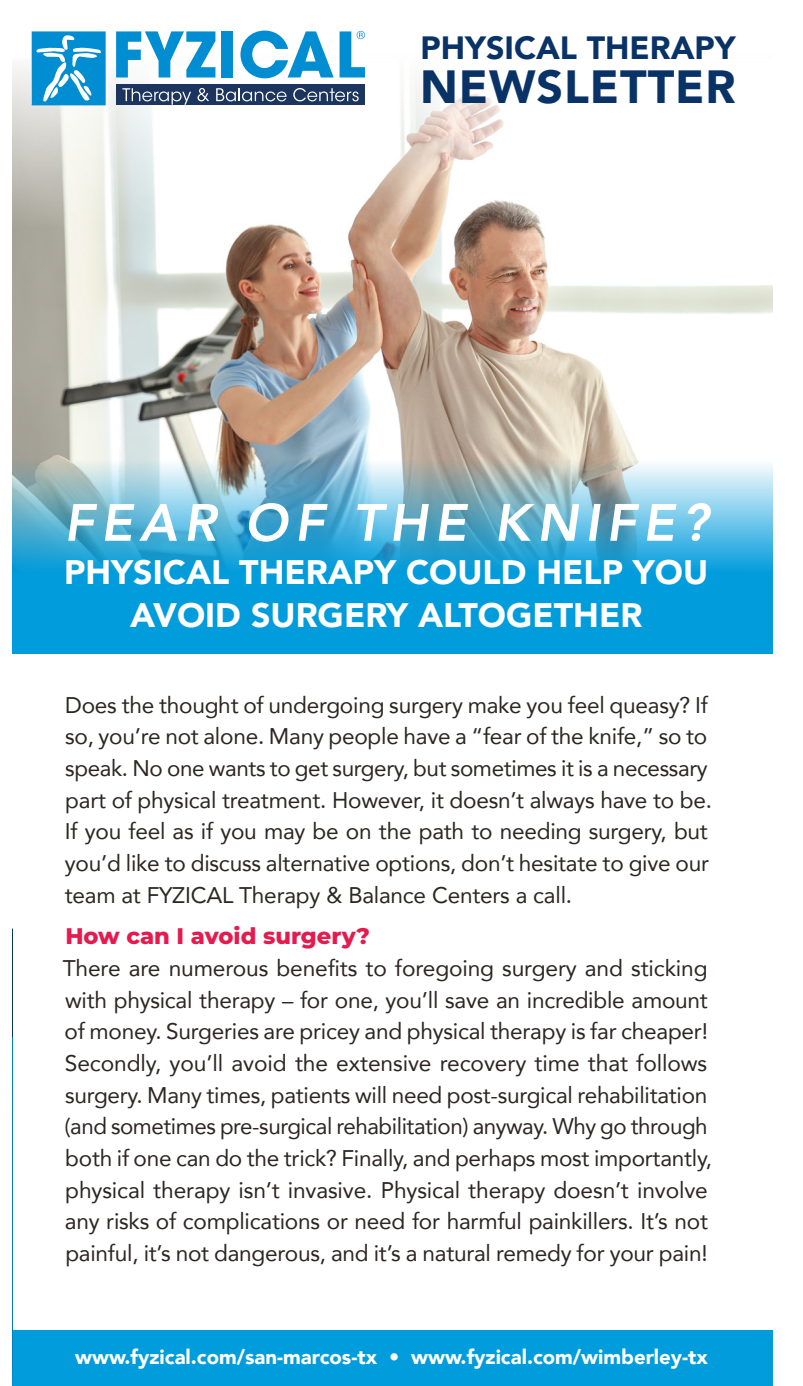
<style>
.page{position:relative;width:803px;height:1386px;background:#fff}
.page>*{position:absolute;margin:0;border:0;box-sizing:border-box;transform-origin:0 0}
.t1{font:italic 800 51.98px "Avenir";letter-spacing:.13em;color:#fff}
.t2{font:900 46.38px "Avenir";letter-spacing:.02em;color:#093266}
.t3{font:900 33.95px/42.9px "Avenir";color:#fff;text-align:center}
.t4{font:900 32.2px "Avenir";color:#093266}
.t5{font:22.57px/31.7px "Avenir";letter-spacing:-.01em;color:#2c2624}
.t6{font:900 20.3px "Avenir";color:#fff}
.s1{font-family:"Montserrat";font-weight:800;color:#e41b4e}
</style>
<div class="page">
<img style="left:13px;top:227px;width:759px;height:233px">
<svg style="left:13px;top:460px;width:759px;height:194px;background:#3baad5"></svg>
<svg style="left:13px;top:30px;width:528px;height:197px"></svg>
<div style="left:13px;top:1331px;width:759px;height:55px;background:#009cdc"></div>
<div style="left:116px;top:85px;width:249px;height:20px;background:#1c355e"></div>
<svg style="left:122px;top:88px;width:69px;height:17px"></svg>
<svg style="left:197px;top:88px;width:12px;height:13px"></svg>
<svg style="left:216px;top:88px;width:71px;height:13px"></svg>
<svg style="left:293px;top:88px;width:66px;height:13px"></svg>
<svg style="left:116px;top:31px;width:99px;height:46px"></svg>
<div style="left:221px;top:31px;width:12px;height:46px;background:#008dd1"></div>
<svg style="left:240px;top:31px;width:125px;height:47px"></svg>
<svg style="left:32px;top:31px;width:74px;height:74px;background:#33a3da"></svg>
<p class="t4" style="left:420px;top:20px;width:316px">PHYSICAL THERAPY</p>
<p class="t2" style="left:420px;top:47px;width:317px">NEWSLETTER</p>
<p class="t1" style="left:64px;top:492px;width:645px">FEAR OF THE KNIFE?</p>
<p class="t3" style="left:64px;top:550px;width:645px">PHYSICAL THERAPY COULD HELP YOU<br>AVOID SURGERY ALTOGETHER</p>
<p class="t5" style="left:65px;top:688px;width:648px">Does the thought of undergoing surgery make you feel queasy? If so, you’re not alone. Many people have a “fear of the knife,” so to speak. No one wants to get surgery, but sometimes it is a necessary part of physical treatment. However, it doesn’t always have to be.<br>If you feel as if you may be on the path to needing surgery, but you’d like to discuss alternative options, don’t hesitate to give our team at FYZICAL Therapy &amp; Balance Centers a call.</p>
<p class="t5" style="left:63px;top:920px;width:651px"><span class="s1">How can I avoid surgery?<br></span>There are numerous benefits to foregoing surgery and sticking with physical therapy – for one, you’ll save an incredible amount of money. Surgeries are pricey and physical therapy is far cheaper!<br>Secondly, you’ll avoid the extensive recovery time that follows surgery. Many times, patients will need post-surgical rehabilitation (and sometimes pre-surgical rehabilitation) anyway. Why go through both if one can do the trick? Finally, and perhaps most importantly, physical therapy isn’t invasive. Physical therapy doesn’t involve any risks of complications or need for harmful painkillers. It’s not painful, it’s not dangerous, and it’s a natural remedy for your pain!</p>
<p class="t6" style="left:75px;top:1339px;width:634px">www.fyzical.com/san-marcos-tx • www.fyzical.com/wimberley-tx</p>
</div>
